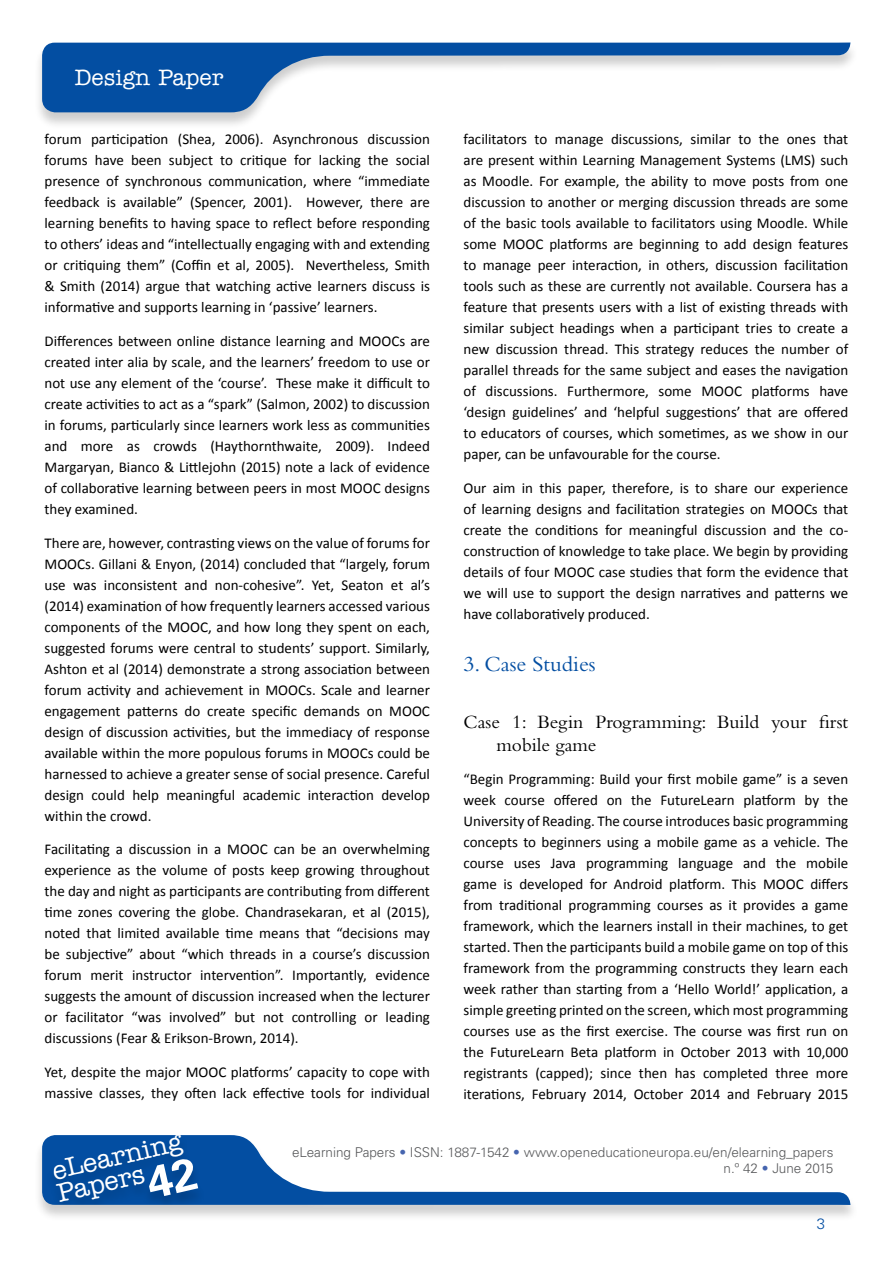
<style>
.page{position:relative;width:893px;height:1263px;background:#fff}
.page>*{position:absolute;margin:0;border:0;box-sizing:border-box;transform-origin:0 0}
.t1{font:500 26.25px/23.1px "American Typewriter Std";color:#fff}
.t2{font:22.5px "Bembo Std";color:#034ea2}
.t3{font:500 22.5px "American Typewriter Std";color:#fff}
.t4{font:19.5px/22.5px "Bembo Std";color:#000}
.t5{font:15px/21px "Calibri";color:#000;text-align:justify}
.t6{font:300 15px "Univers LT Std";color:#034ea2}
.t7{font:300 13.5px/16.2px "Univers LT Std";color:#58595b;text-align:right}
.s1{font-family:"Univers LT Std";font-weight:700;font-size:45px}
.s2{color:#4665af}
</style>
<div class="page">
<div style="left:33px;top:1135px;width:825px;height:87px;background:#000;opacity:.2"></div>
<svg style="left:42px;top:1135px;width:808px;height:70px"></svg>
<div style="left:46px;top:1135px;width:160px;height:70px;background:#024b9c"></div>
<div style="left:33px;top:42px;width:825px;height:87px;background:#000;opacity:.2"></div>
<svg style="left:42px;top:43px;width:808px;height:69px"></svg>
<h2 class="t3" style="left:75px;top:65px;width:150px">Design Paper</h2>
<p class="t5" style="left:45px;top:129px;width:387px">forum participation (Shea, 2006). Asynchronous discussion forums have been subject to critique for lacking the social presence of synchronous communication, where “immediate feedback is available” (Spencer, 2001). However, there are learning benefits to having space to reflect before responding to others’ ideas and “intellectually engaging with and extending or critiquing them” (Coffin et al, 2005). Nevertheless, Smith &amp; Smith (2014) argue that watching active learners discuss is informative and supports learning in ‘passive’ learners.</p>
<p class="t5" style="left:45px;top:330px;width:387px">Differences between online distance learning and MOOCs are created inter alia by scale, and the learners’ freedom to use or not use any element of the ‘course’. These make it difficult to create activities to act as a “spark” (Salmon, 2002) to discussion in forums, particularly since learners work less as communities and more as crowds (Haythornthwaite, 2009). Indeed Margaryan, Bianco &amp; Littlejohn (2015) note a lack of evidence of collaborative learning between peers in most MOOC designs they examined.</p>
<p class="t5" style="left:45px;top:532px;width:387px">There are, however, contrasting views on the value of forums for MOOCs. Gillani &amp; Enyon, (2014) concluded that “largely, forum use was inconsistent and non-cohesive”. Yet, Seaton et al’s (2014) examination of how frequently learners accessed various components of the MOOC, and how long they spent on each, suggested forums were central to students’ support. Similarly, Ashton et al (2014) demonstrate a strong association between forum activity and achievement in MOOCs. Scale and learner engagement patterns do create specific demands on MOOC design of discussion activities, but the immediacy of response available within the more populous forums in MOOCs could be harnessed to achieve a greater sense of social presence. Careful design could help meaningful academic interaction develop within the crowd.</p>
<p class="t5" style="left:45px;top:839px;width:387px">Facilitating a discussion in a MOOC can be an overwhelming experience as the volume of posts keep growing throughout the day and night as participants are contributing from different time zones covering the globe. Chandrasekaran, et al (2015), noted that limited available time means that “decisions may be subjective” about “which threads in a course’s discussion forum merit instructor intervention”. Importantly, evidence suggests the amount of discussion increased when the lecturer or facilitator “was involved” but not controlling or leading discussions (Fear &amp; Erikson-Brown, 2014).</p>
<p class="t5" style="left:45px;top:1062px;width:387px">Yet, despite the major MOOC platforms’ capacity to cope with massive classes, they often lack effective tools for individual</p>
<p class="t5" style="left:463px;top:129px;width:386px">facilitators to manage discussions, similar to the ones that are present within Learning Management Systems (LMS) such as Moodle. For example, the ability to move posts from one discussion to another or merging discussion threads are some of the basic tools available to facilitators using Moodle. While some MOOC platforms are beginning to add design features to manage peer interaction, in others, discussion facilitation tools such as these are currently not available. Coursera has a feature that presents users with a list of existing threads with similar subject headings when a participant tries to create a new discussion thread. This strategy reduces the number of parallel threads for the same subject and eases the navigation of discussions. Furthermore, some MOOC platforms have ‘design guidelines’ and ‘helpful suggestions’ that are offered to educators of courses, which sometimes, as we show in our paper, can be unfavourable for the course.</p>
<p class="t5" style="left:463px;top:477px;width:386px">Our aim in this paper, therefore, is to share our experience of learning designs and facilitation strategies on MOOCs that create the conditions for meaningful discussion and the co&shy;construction of knowledge to take place. We begin by providing details of four MOOC case studies that form the evidence that we will use to support the design narratives and patterns we have collaboratively produced.</p>
<h2 class="t2" style="left:463px;top:651px;width:134px">3. Case Studies</h2>
<h3 class="t4" style="left:496px;top:710px;width:353px;text-indent:-33px">Case 1: Begin Programming: Build your first mobile game</h3>
<p class="t5" style="left:463px;top:769px;width:386px">“Begin Programming: Build your first mobile game” is a seven week course offered on the FutureLearn platform by the University of Reading. The course introduces basic programming concepts to beginners using a mobile game as a vehicle. The course uses Java programming language and the mobile game is developed for Android platform. This MOOC differs from traditional programming courses as it provides a game framework, which the learners install in their machines, to get started. Then the participants build a mobile game on top of this framework from the programming constructs they learn each week rather than starting from a ‘Hello World!’ application, a simple greeting printed on the screen, which most programming courses use as the first exercise. The course was first run on the FutureLearn Beta platform in October 2013 with 10,000 registrants (capped); since then has completed three more iterations, February 2014, October 2014 and February 2015</p>
<h1 class="t1" style="left:50px;top:1160px;width:141px;rotate:-13deg">eLearning<br>Papers<span class="s1">42</span></h1>
<p class="t7" style="left:292px;top:1144px;width:543px">eLearning Papers <span class="s2">•</span> ISSN: 1887-1542 <span class="s2">•</span> www.openeducationeuropa.eu/en/elearning_papers n.º 42 <span class="s2">•</span> June 2015</p>
<p class="t6" style="left:817px;top:1215px;width:10px">3</p>
</div>
